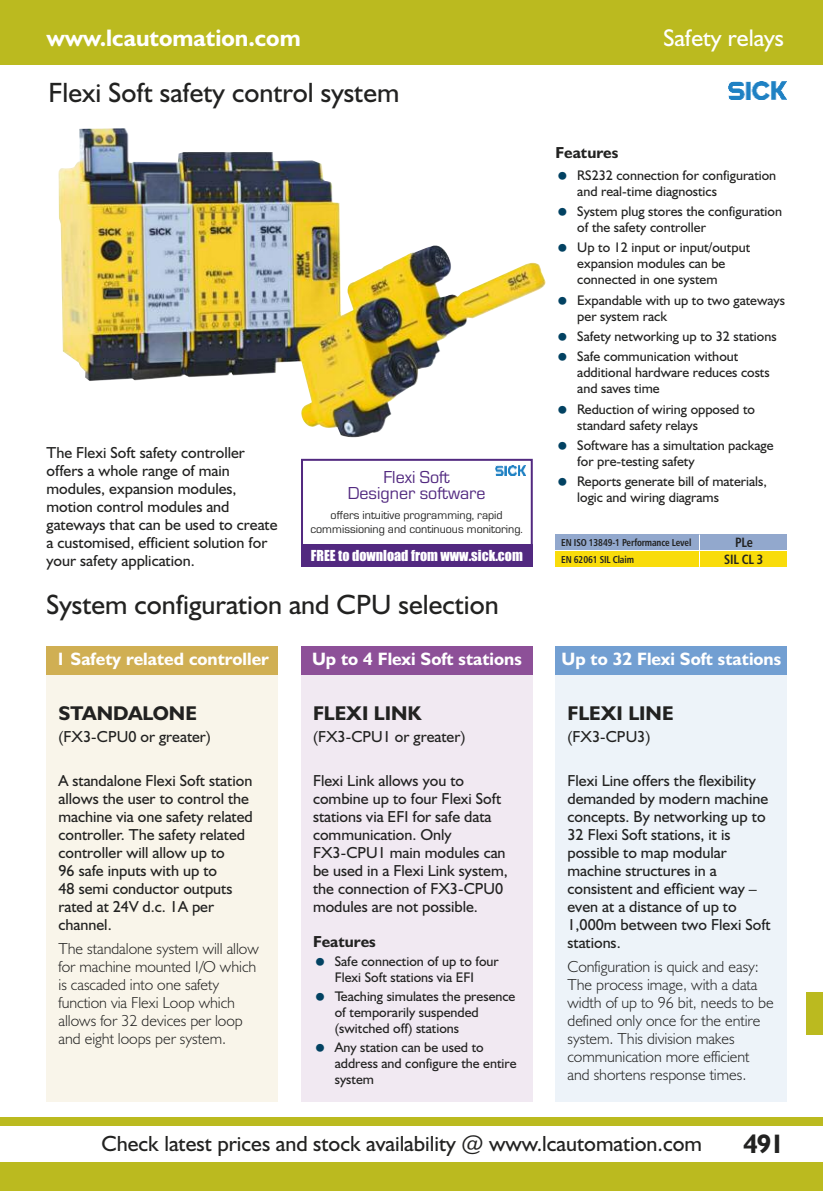
<style>
.page{position:relative;width:823px;height:1191px;background:#fff}
.page>*{position:absolute;margin:0;border:0;box-sizing:border-box;transform-origin:0 0}
.t1{font:28px "Humanist 521 BT";color:#222221}
.t2{font:700 26.8px "Humanist 521 BT";color:#222221}
.t3{font:24.2px "Humanist 521 BT";color:#fff}
.t4{font:700 24px "Humanist 521 BT";color:#fff}
.t5{font:22px "Humanist 521 BT";color:#222221}
.t6{font:700 20px "Humanist 521 BT";color:#222221}
.t7{font:700 18px "Humanist 521 BT";color:#fff}
.t8{font:18px/16px "Eurostile";color:#522980;text-align:center}
.t9{font:16px/18px "Humanist 521 BT";color:#222221}
.t10{font:300 16px/18px "Humanist 521 BT";color:#222221}
.t11{font:700 16px "Humanist 521 BT";color:#222221}
.t12{font:14px/16px "Humanist 521 BT";color:#222221}
.t13{font:14px "Impact";color:#fff}
.t14{font:13.4px "Humanist 777 BT Bold Condensed B";letter-spacing:-.015em;color:#222221;scale:.95 1}
.t15{font:12px/14px "Eurostile";color:#222221;text-align:center}
.t16{font:10px "Humanist 777 BT Bold Condensed B";letter-spacing:-.015em;color:#222221;scale:.95 1}
</style>
<div class="page">
<div style="left:0;top:0;width:822px;height:65px;background:#bbba1f"></div>
<div style="left:0;top:1162px;width:822px;height:29px;background:#bbba1f"></div>
<div style="left:0;top:1117px;width:822px;height:8px;background:#bbba1f"></div>
<div style="left:805px;top:992px;width:17px;height:42px;background:#bbba1f"></div>
<div style="left:301px;top:544px;width:231px;height:22px;background:#522980"></div>
<div style="left:555px;top:646px;width:231px;height:455px;background:#edf3f9"></div>
<div style="left:301px;top:646px;width:231px;height:455px;background:#f1e9f2"></div>
<div style="left:46px;top:646px;width:232px;height:455px;background:#f9f5ea"></div>
<img style="left:728px;top:81px;width:58px;height:19px">
<div style="left:301px;top:459px;width:231px;height:107px;border:2px solid #522980"></div>
<img style="left:59px;top:128px;width:487px;height:310px">
<div style="left:555px;top:646px;width:231px;height:29px;background:#729fd2"></div>
<div style="left:301px;top:646px;width:231px;height:29px;background:#8d5098"></div>
<div style="left:46px;top:646px;width:232px;height:29px;background:#d0af53"></div>
<div style="left:555px;top:534px;width:231px;height:16px;background:#92a8cd"></div>
<div style="left:555px;top:551px;width:231px;height:16px;background:#f9dc0b"></div>
<img style="left:495px;top:465px;width:30px;height:10px">
<h3 class="t4" style="left:47px;top:30px;width:255px">www.lcautomation.com</h3>
<h3 class="t3" style="left:663px;top:30px;width:122px">Safety relays</h3>
<h1 class="t1" style="left:48px;top:83px;width:352px">Flexi Soft safety control system</h1>
<p class="t9" style="left:46px;top:446px;width:232px">The Flexi Soft safety controller offers a whole range of main modules, expansion modules, motion control modules and gateways that can be used to create a customised, efficient solution for your safety application.</p>
<p class="t8" style="left:347px;top:469px;width:139px">Flexi Soft<br>Designer software</p>
<p class="t15" style="left:310px;top:507px;width:214px">offers intuitive programming, rapid commissioning and continuous monitoring.</p>
<p class="t11" style="left:555px;top:147px;width:64px">Features</p>
<p class="t12" style="left:577px;top:169px;width:200px">RS232 connection for configuration and real-time diagnostics</p>
<p class="t12" style="left:577px;top:205px;width:206px">System plug stores the configuration of the safety controller</p>
<p class="t12" style="left:577px;top:241px;width:174px">Up to 12 input or input/output expansion modules can be connected in one system</p>
<p class="t12" style="left:577px;top:293px;width:209px">Expandable with up to two gateways per system rack</p>
<p class="t12" style="left:577px;top:328px;width:201px;line-height:20.2px">Safety networking up to 32 stations<br>Safe communication without</p>
<p class="t12" style="left:577px;top:366px;width:194px">additional hardware reduces costs and saves time</p>
<p class="t12" style="left:577px;top:402px;width:179px">Reduction of wiring opposed to standard safety relays</p>
<p class="t12" style="left:577px;top:438px;width:198px">Software has a simultation package for pre-testing safety</p>
<p class="t12" style="left:577px;top:475px;width:191px">Reports generate bill of materials, logic and wiring diagrams</p>
<p class="t16" style="left:561px;top:536px;width:138px">EN ISO 13849-1 Performance Level</p>
<p class="t14" style="left:734px;top:534px;width:20px">PLe</p>
<p class="t13" style="left:311px;top:547px;width:213px">FREE to download from www.sick.com</p>
<p class="t16" style="left:561px;top:553px;width:78px">EN 62061 SIL Claim</p>
<p class="t14" style="left:723px;top:551px;width:43px">SIL CL 3</p>
<h1 class="t1" style="left:46px;top:595px;width:453px">System configuration and CPU selection</h1>
<p class="t7" style="left:56px;top:652px;width:214px">1 Safety related controller</p>
<p class="t7" style="left:312px;top:652px;width:211px">Up to 4 Flexi Soft stations</p>
<p class="t7" style="left:561px;top:652px;width:221px">Up to 32 Flexi Soft stations</p>
<p class="t6" style="left:58px;top:707px;width:140px">STANDALONE</p>
<p class="t9" style="left:58px;top:730px;width:154px">(FX3-CPU0 or greater)</p>
<p class="t9" style="left:58px;top:773px;width:196px">A standalone Flexi Soft station allows the user to control the machine via one safety related controller. The safety related controller will allow up to<br>96 safe inputs with up to<br>48 semi conductor outputs rated at 24V d.c. 1A per channel.</p>
<p class="t10" style="left:58px;top:941px;width:202px">The standalone system will allow for machine mounted I/O which is cascaded into one safety function via Flexi Loop which allows for 32 devices per loop and eight loops per system.</p>
<p class="t6" style="left:313px;top:707px;width:110px">FLEXI LINK</p>
<p class="t9" style="left:313px;top:730px;width:154px">(FX3-CPU1 or greater)</p>
<p class="t9" style="left:313px;top:773px;width:196px">Flexi Link allows you to combine up to four Flexi Soft stations via EFI for safe data communication. Only<br>FX3-CPU1 main modules can be used in a Flexi Link system, the connection of FX3-CPU0 modules are not possible.</p>
<p class="t11" style="left:313px;top:936px;width:64px">Features</p>
<p class="t12" style="left:334px;top:955px;width:165px">Safe connection of up to four<br>Flexi Soft stations via EFI</p>
<p class="t12" style="left:334px;top:989px;width:182px">Teaching simulates the presence of temporarily suspended (switched off) stations</p>
<p class="t12" style="left:334px;top:1040px;width:183px">Any station can be used to address and configure the entire system</p>
<p class="t6" style="left:567px;top:707px;width:107px">FLEXI LINE</p>
<p class="t9" style="left:567px;top:730px;width:84px">(FX3-CPU3)</p>
<p class="t9" style="left:567px;top:773px;width:205px">Flexi Line offers the flexibility demanded by modern machine concepts. By networking up to<br>32 Flexi Soft stations, it is possible to map modular machine structures in a consistent and efficient way – even at a distance of up to<br>1,000m between two Flexi Soft stations.</p>
<p class="t10" style="left:567px;top:959px;width:207px">Configuration is quick and easy:<br>The process image, with a data width of up to 96 bit, needs to be defined only once for the entire system. This division makes communication more efficient and shortens response times.</p>
<h3 class="t5" style="left:101px;top:1135px;width:601px">Check latest prices and stock availability @ www.lcautomation.com</h3>
<h2 class="t2" style="left:743px;top:1134px;width:42px">491</h2>
</div>
